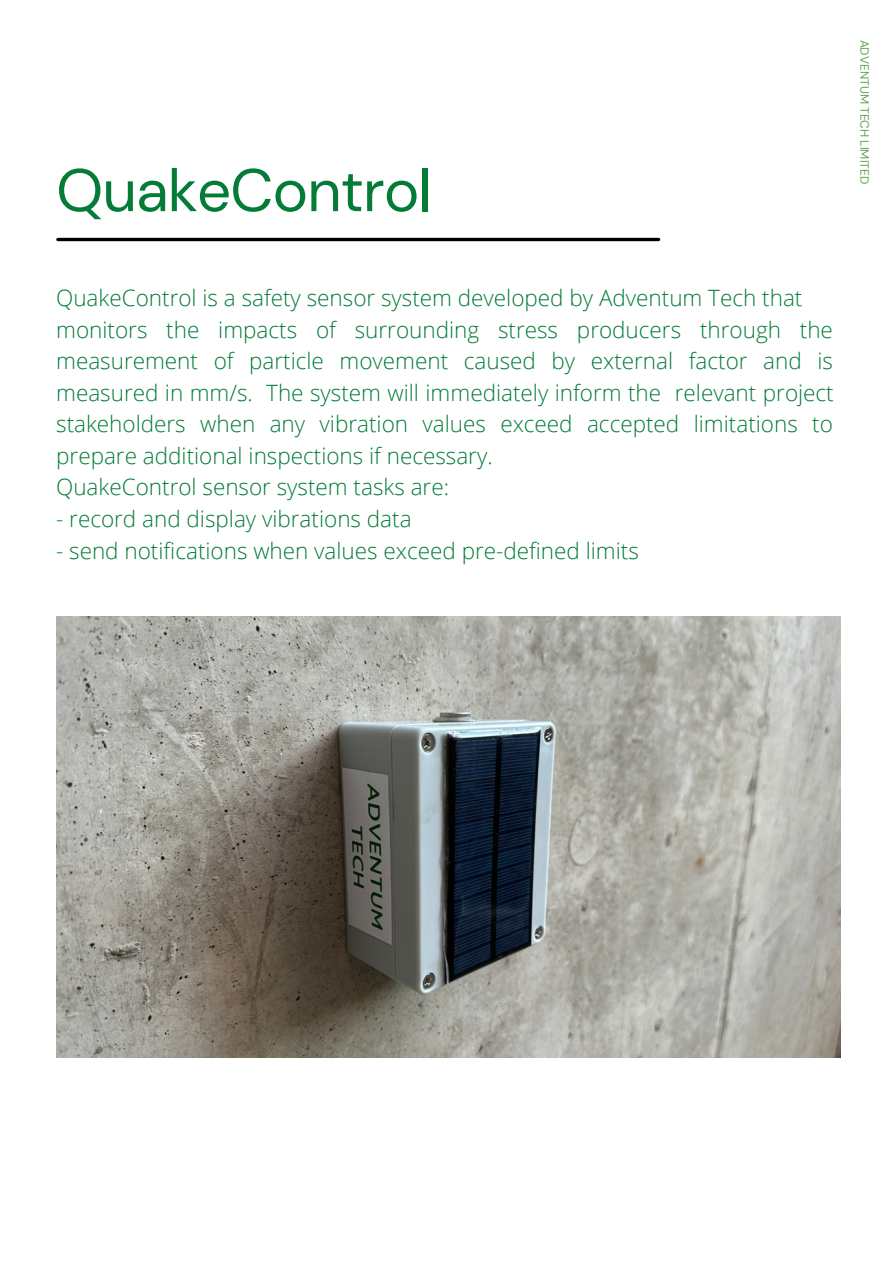
<style>
.page{position:relative;width:893px;height:1264px;background:#fff}
.page>*{position:absolute;margin:0;border:0;box-sizing:border-box;transform-origin:0 0}
.t1{font:60px "DM Sans";letter-spacing:-.015em;color:#047c37}
.t2{font:300 22.5px/31.5px "Open Sans";color:#047c37;text-align:justify}
.t3{font:12px "DM Sans";color:#65a458}
</style>
<div class="page">
<hr style="left:58px;top:238px;width:600px;height:3px;background:#000">
<img style="left:56px;top:616px;width:784px;height:441px">
<p class="t1" style="left:56px;top:152px;width:377px">QuakeControl</p>
<p class="t3" style="left:872px;top:39px;width:146px;rotate:90deg">ADVENTUM TECH LIMITED</p>
<p class="t2" style="left:56px;top:282px;width:747px">QuakeControl is a safety sensor system developed by Adventum Tech that</p>
<p class="t2" style="left:56px;top:313px;width:779px">monitors the impacts of surrounding stress producers through the measurement of particle movement caused by external factor and is measured in mm/s. The system will immediately inform the relevant project stakeholders when any vibration values exceed accepted limitations to prepare additional inspections if necessary.</p>
<p class="t2" style="left:56px;top:471px;width:394px">QuakeControl sensor system tasks are:</p>
<p class="t2" style="left:56px;top:502px;width:357px">- record and display vibrations data</p>
<p class="t2" style="left:56px;top:534px;width:584px">- send notifications when values exceed pre-defined limits</p>
</div>
